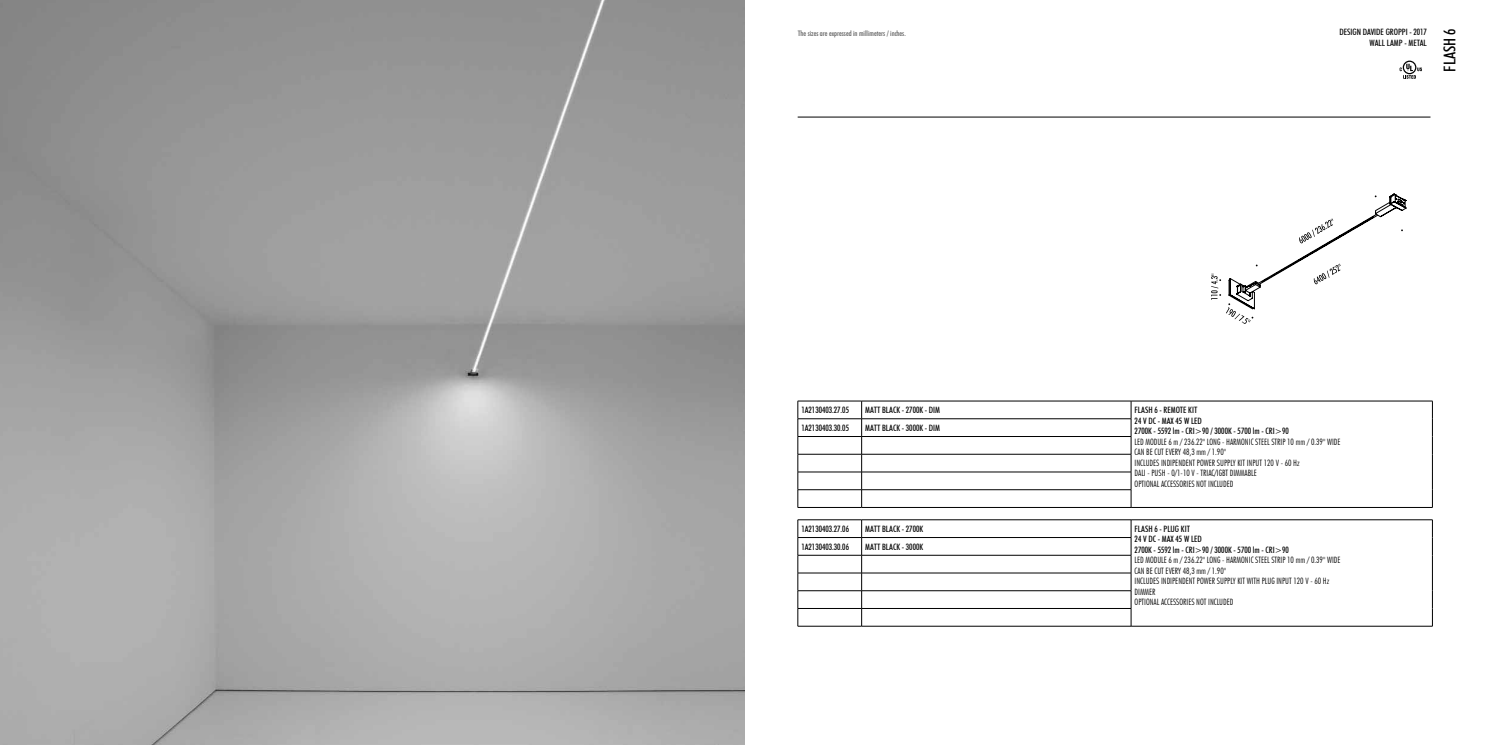
<style>
.page{position:relative;width:1489px;height:745px;background:#fff}
.page>*{position:absolute;margin:0;border:0;box-sizing:border-box;transform-origin:0 0}
.t1{font:500 condensed 16.25px "Futura BT";color:#000}
.t2{font:300 condensed 8.75px/10.5px "Futura BT";color:#000}
.t3{font:500 condensed 8.75px/10.5px "Futura BT";color:#000}
.t4{font:500 condensed 7.5px "Futura BT";color:#595959}
</style>
<div class="page">
<hr style="left:797px;top:117px;width:633px;height:1px;background:#000">
<img style="left:0;top:0;width:744px;height:744px">
<svg style="left:1211px;top:194px;width:194px;height:129px"></svg>
<hr style="left:797px;top:400px;width:64px;height:1px;background:#000">
<hr style="left:861px;top:400px;width:269px;height:1px;background:#000">
<hr style="left:797px;top:418px;width:64px;height:1px;background:#000">
<hr style="left:861px;top:418px;width:270px;height:1px;background:#000">
<hr style="left:797px;top:436px;width:64px;height:1px;background:#000">
<hr style="left:861px;top:436px;width:270px;height:1px;background:#000">
<hr style="left:797px;top:453px;width:64px;height:1px;background:#000">
<hr style="left:861px;top:453px;width:270px;height:1px;background:#000">
<hr style="left:797px;top:471px;width:64px;height:1px;background:#000">
<hr style="left:861px;top:471px;width:270px;height:1px;background:#000">
<hr style="left:797px;top:489px;width:64px;height:1px;background:#000">
<svg style="left:797px;top:401px;width:1px;height:106px"></svg>
<hr style="left:861px;top:489px;width:270px;height:1px;background:#000">
<svg style="left:861px;top:401px;width:1px;height:106px"></svg>
<hr style="left:797px;top:507px;width:64px;height:1px;background:#000">
<hr style="left:861px;top:507px;width:269px;height:1px;background:#000">
<hr style="left:1130px;top:400px;width:302px;height:1px;background:#000">
<svg style="left:1130px;top:401px;width:1px;height:106px"></svg>
<svg style="left:1431px;top:401px;width:1px;height:106px"></svg>
<hr style="left:1130px;top:507px;width:302px;height:1px;background:#000">
<hr style="left:797px;top:519px;width:64px;height:1px;background:#000">
<hr style="left:861px;top:519px;width:269px;height:1px;background:#000">
<hr style="left:797px;top:537px;width:64px;height:1px;background:#000">
<hr style="left:861px;top:537px;width:270px;height:1px;background:#000">
<hr style="left:797px;top:554px;width:64px;height:1px;background:#000">
<hr style="left:861px;top:554px;width:270px;height:1px;background:#000">
<hr style="left:797px;top:572px;width:64px;height:1px;background:#000">
<hr style="left:861px;top:572px;width:270px;height:1px;background:#000">
<hr style="left:797px;top:590px;width:64px;height:1px;background:#000">
<hr style="left:861px;top:590px;width:270px;height:1px;background:#000">
<hr style="left:797px;top:608px;width:64px;height:1px;background:#000">
<svg style="left:797px;top:519px;width:1px;height:106px"></svg>
<hr style="left:861px;top:608px;width:270px;height:1px;background:#000">
<svg style="left:861px;top:519px;width:1px;height:106px"></svg>
<hr style="left:797px;top:625px;width:64px;height:1px;background:#000">
<hr style="left:861px;top:625px;width:269px;height:1px;background:#000">
<hr style="left:1130px;top:519px;width:302px;height:1px;background:#000">
<svg style="left:1130px;top:519px;width:1px;height:106px"></svg>
<svg style="left:1431px;top:519px;width:1px;height:106px"></svg>
<hr style="left:1130px;top:625px;width:302px;height:1px;background:#000">
<svg style="left:1402px;top:61px;width:14px;height:13px"></svg>
<svg style="left:1403px;top:62px;width:11px;height:11px"></svg>
<svg style="left:1399px;top:64px;width:22px;height:15px"></svg>
<p class="t4" style="left:797px;top:28px;width:110px">The sizes are expressed in millimeters / inches.</p>
<p class="t3" style="left:1339px;top:27px;width:89px;text-align:right">DESIGN DAVIDE GROPPI - 2017<br>WALL LAMP - METAL</p>
<h1 class="t1" style="left:1439px;top:71px;width:45px;rotate:-90deg">FLASH 6</h1>
<p class="t3" style="left:801px;top:404px;width:49px">1A2130403.27.05</p>
<p class="t3" style="left:865px;top:404px;width:76px">MATT BLACK - 2700K - DIM</p>
<p class="t3" style="left:1134px;top:404px;width:156px">FLASH 6 - REMOTE KIT<br>24 V DC - MAX 45 W LED<br>2700K - 5592 lm - CRI&gt;90 / 3000K - 5700 lm - CRI&gt;90</p>
<p class="t2" style="left:1134px;top:436px;width:207px">LED MODULE 6 m / 236.22" LONG - HARMONIC STEEL STRIP 10 mm / 0.39" WIDE CAN BE CUT EVERY 48,3 mm / 1.90"<br>INCLUDES INDIPENDENT POWER SUPPLY KIT INPUT 120 V - 60 Hz<br>DALI - PUSH - 0/1-10 V - TRIAC/IGBT DIMMABLE<br>OPTIONAL ACCESSORIES NOT INCLUDED</p>
<p class="t3" style="left:801px;top:422px;width:49px">1A2130403.30.05</p>
<p class="t3" style="left:865px;top:422px;width:76px">MATT BLACK - 3000K - DIM</p>
<p class="t3" style="left:801px;top:523px;width:49px">1A2130403.27.06</p>
<p class="t3" style="left:865px;top:523px;width:59px">MATT BLACK - 2700K</p>
<p class="t3" style="left:1134px;top:523px;width:156px">FLASH 6 - PLUG KIT<br>24 V DC - MAX 45 W LED<br>2700K - 5592 lm - CRI&gt;90 / 3000K - 5700 lm - CRI&gt;90</p>
<p class="t2" style="left:1134px;top:554px;width:207px">LED MODULE 6 m / 236.22" LONG - HARMONIC STEEL STRIP 10 mm / 0.39" WIDE CAN BE CUT EVERY 48,3 mm / 1.90"<br>INCLUDES INDIPENDENT POWER SUPPLY KIT WITH PLUG INPUT 120 V - 60 Hz DIMMER<br>OPTIONAL ACCESSORIES NOT INCLUDED</p>
<p class="t3" style="left:801px;top:541px;width:49px">1A2130403.30.06</p>
<p class="t3" style="left:865px;top:541px;width:59px">MATT BLACK - 3000K</p>
</div>
